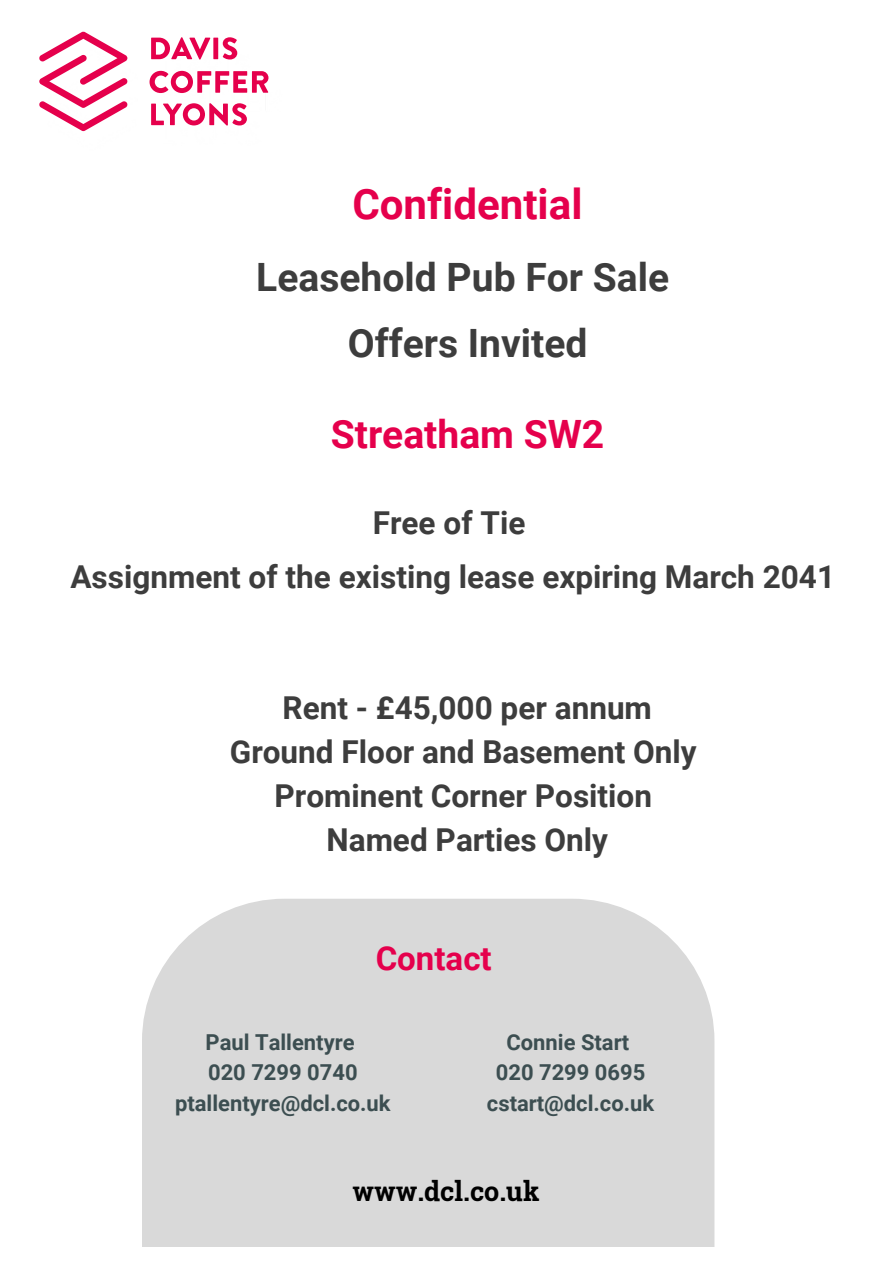
<style>
.page{position:relative;width:894px;height:1264px;background:#fff}
.page>*{position:absolute;margin:0;border:0;box-sizing:border-box;transform-origin:0 0}
.t1{font:700 42px "Roboto";color:#e5004c}
.t2{font:700 39px "Roboto";color:#3d3d3d}
.t3{font:700 39px "Roboto";color:#e5004c}
.t4{font:700 33px "Roboto";color:#e5004c}
.t5{font:700 31.5px/44px "Roboto";color:#3d3d3d;text-align:center}
.t6{font:700 27px "Roboto Slab";color:#000}
.t7{font:700 21.9px/30.5px "Roboto";color:#3c4e51;text-align:center}
</style>
<div class="page">
<img style="left:83px;top:50px;width:186px;height:82px">
<svg style="left:39px;top:32px;width:89px;height:99px"></svg>
<svg style="left:151px;top:37px;width:59px;height:22px"></svg>
<div style="left:213px;top:38px;width:5px;height:21px;background:#e5004c"></div>
<svg style="left:222px;top:37px;width:15px;height:22px"></svg>
<svg style="left:149px;top:71px;width:119px;height:22px"></svg>
<svg style="left:151px;top:103px;width:96px;height:22px"></svg>
<div style="left:142px;top:898px;width:572px;height:348px;background:#d9d9d9"></div>
<h1 class="t1" style="left:352px;top:180px;width:231px">Confidential</h1>
<p class="t2" style="left:256px;top:255px;width:414px">Leasehold Pub For Sale</p>
<p class="t2" style="left:347px;top:321px;width:241px">Offers Invited</p>
<p class="t3" style="left:331px;top:412px;width:275px">Streatham SW2</p>
<p class="t5" style="left:70px;top:496px;width:766px;line-height:54px">Free of Tie<br>Assignment of the existing lease expiring March 2041</p>
<p class="t5" style="left:230px;top:686px;width:468px">Rent - £45,000 per annum<br>Ground Floor and Basement Only<br>Prominent Corner Position<br>Named Parties Only</p>
<p class="t4" style="left:375px;top:939px;width:117px">Contact</p>
<p class="t7" style="left:175px;top:1027px;width:217px">Paul Tallentyre<br>020 7299 0740 ptallentyre@dcl.co.uk</p>
<p class="t7" style="left:487px;top:1027px;width:169px">Connie Start<br>020 7299 0695 cstart@dcl.co.uk</p>
<p class="t6" style="left:352px;top:1172px;width:188px">www.dcl.co.uk</p>
</div>
